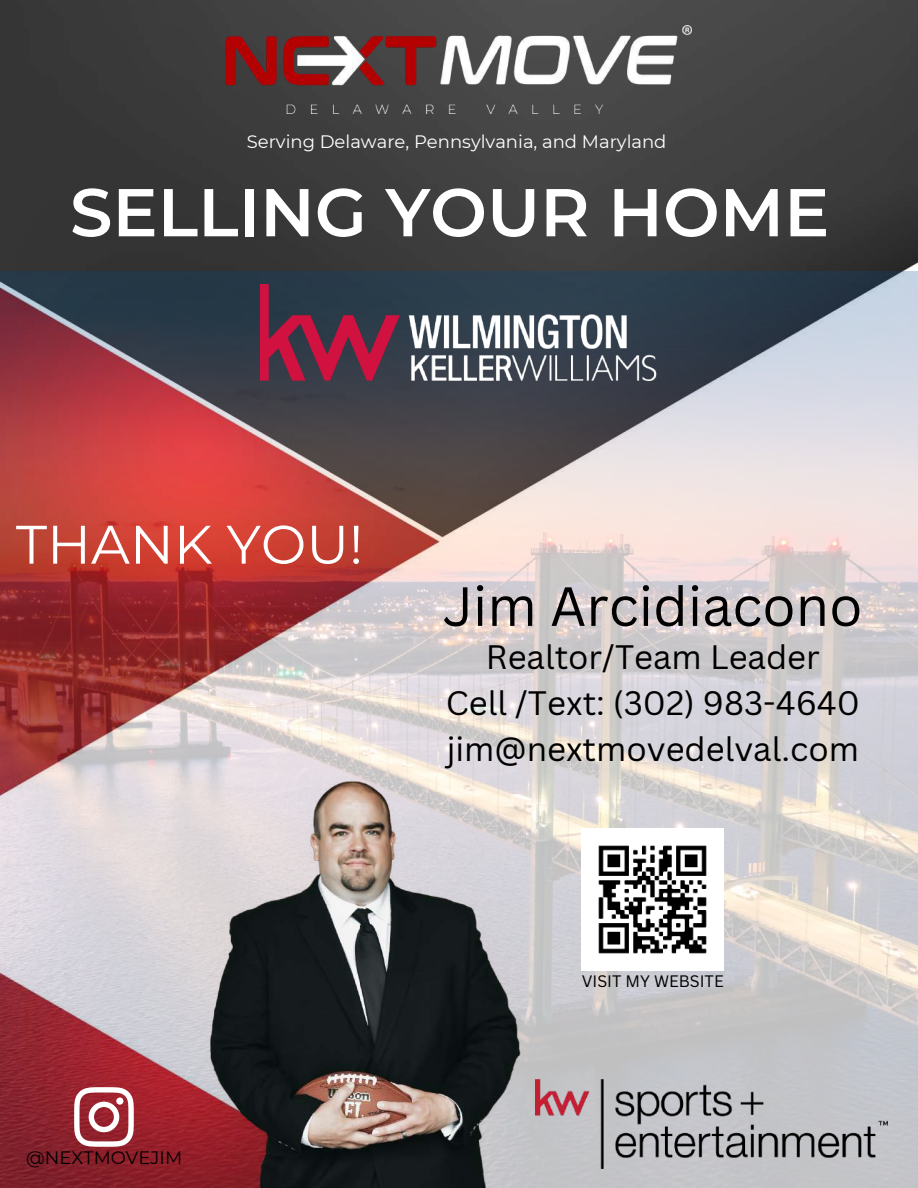
<style>
.page{position:relative;width:918px;height:1188px;background:#fff}
.page>*{position:absolute;margin:0;border:0;box-sizing:border-box;transform-origin:0 0}
.t1{font:600 67.5px "Montserrat";color:#fff}
.t2{font:54.15px "Montserrat";color:#fff}
.t3{font:54px "Canva Sans";color:#000}
.t4{font:33px/46.2px "Canva Sans";color:#000;text-align:center}
.t5{font:18px "Montserrat";color:#fff}
.t6{font:18px "Montserrat";color:#000}
.t7{font:16.2px "Canva Sans";color:#000}
</style>
<div class="page">
<img style="left:0;top:0;width:918px;height:1188px">
<img style="left:0;top:272px;width:918px;height:915px">
<img style="left:226px;top:26px;width:466px;height:87px">
<img style="left:261px;top:285px;width:396px;height:95px">
<img style="left:582px;top:829px;width:142px;height:142px">
<svg style="left:74px;top:1087px;width:60px;height:60px"></svg>
<div style="left:116px;top:1097px;width:7px;height:8px;background:#fff;border-radius:50%"></div>
<img style="left:155px;top:764px;width:406px;height:424px">
<img style="left:536px;top:1080px;width:352px;height:88px">
<p class="t5" style="left:247px;top:131px;width:421px">Serving Delaware, Pennsylvania, and Maryland</p>
<h1 class="t1" style="left:70px;top:171px;width:761px">SELLING YOUR HOME</h1>
<h2 class="t2" style="left:16px;top:511px;width:349px">THANK YOU!</h2>
<p class="t6" style="left:26px;top:1146px;width:157px">@NEXTMOVEJIM</p>
<h3 class="t3" style="left:443px;top:568px;width:421px">Jim Arcidiacono</h3>
<p class="t4" style="left:446px;top:633px;width:416px">Realtor/Team Leader<br>Cell /Text: (302) 983-4640 jim@nextmovedelval.com</p>
<p class="t7" style="left:582px;top:969px;width:144px">VISIT MY WEBSITE</p>
</div>
